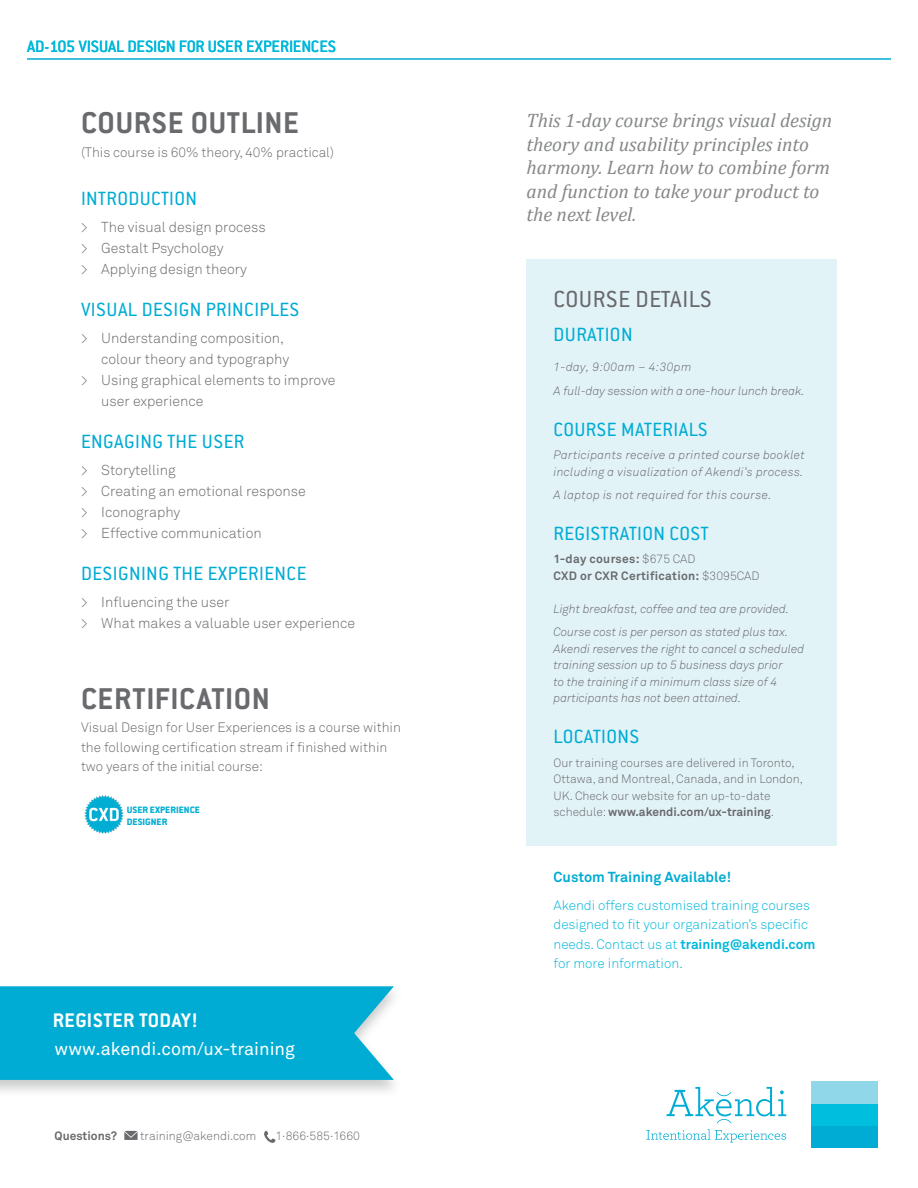
<style>
.page{position:relative;width:918px;height:1188px;background:#fff}
.page>*{position:absolute;margin:0;border:0;box-sizing:border-box;transform-origin:0 0}
.t1{font:700 33px "Conduit ITC Std";letter-spacing:.02em;color:#696a6d}
.t2{font:25.5px "Conduit ITC Std";letter-spacing:.02em;color:#696a6d}
.t3{font:700 21.6px "Conduit ITC Std";letter-spacing:.02em;color:#fff}
.t4{font:21px "Conduit ITC Std";letter-spacing:.02em;color:#00acd4}
.t5{font:italic 19.5px/23.4px "Cambria";color:#858789}
.t6{font:500 18px "Conduit ITC Std";letter-spacing:-.01em;color:#00b8db}
.t7{font:18px "Akkurat";color:#fff}
.t8{font:700 14.4px "Akkurat";color:#00acd4}
.t9{font:300 14.25px/21px "Akkurat";color:#696a6d}
.t10{font:300 13.5px/19.5px "Akkurat";color:#696a6d}
.t11{font:300 13.5px/19.5px "Akkurat";color:#00b8db}
.t12{font:italic 300 12px/16.5px "Akkurat";color:#696a6d}
.t13{font:300 12px/16.5px "Akkurat";color:#696a6d}
.t14{font:italic 300 12px/16.5px "Akkurat";letter-spacing:.025em;color:#696a6d}
.t15{font:700 12px/16.5px "Akkurat";letter-spacing:.025em;color:#696a6d}
.t16{font:700 12px "Akkurat";color:#696a6d}
.t17{font:800 10.2px/12.3px "Conduit ITC Std";color:#00add3}
.s1{font-weight:300}
.s2{font-weight:700}
</style>
<div class="page">
<svg style="left:667px;top:1087px;width:119px;height:36px"></svg>
<div style="left:811px;top:1125px;width:66px;height:23px;background:#00acd4"></div>
<div style="left:811px;top:1103px;width:66px;height:22px;background:#00bfde"></div>
<div style="left:811px;top:1081px;width:66px;height:22px;background:#91d7ea"></div>
<svg style="left:646px;top:1129px;width:140px;height:13px"></svg>
<svg style="left:0;top:986px;width:394px;height:94px;background:#0db0d5"></svg>
<svg style="left:124px;top:1131px;width:14px;height:9px"></svg>
<svg style="left:264px;top:1131px;width:11px;height:12px"></svg>
<div style="left:526px;top:259px;width:311px;height:587px;background:#e2f3f8"></div>
<hr style="left:27px;top:59px;width:864px;height:1px;background:#00acd4">
<img style="left:84px;top:795px;width:40px;height:39px">
<p class="t6" style="left:27px;top:35px;width:311px">AD-105 VISUAL DESIGN FOR USER EXPERIENCES</p>
<h1 class="t1" style="left:81px;top:103px;width:219px">COURSE OUTLINE</h1>
<p class="t10" style="left:81px;top:142px;width:255px">(This course is 60% theory, 40% practical)</p>
<h3 class="t4" style="left:81px;top:185px;width:118px">INTRODUCTION</h3>
<p class="t9" style="left:81px;top:217px;width:186px">&gt; The visual design process &gt; Gestalt Psychology<br>&gt; Applying design theory</p>
<h3 class="t4" style="left:81px;top:296px;width:220px">VISUAL DESIGN PRINCIPLES</h3>
<p class="t9" style="left:81px;top:328px;width:205px">&gt; Understanding composition,</p>
<p class="t9" style="left:101px;top:349px;width:189px">colour theory and typography</p>
<p class="t9" style="left:81px;top:370px;width:256px">&gt; Using graphical elements to improve</p>
<p class="t9" style="left:101px;top:391px;width:104px">user experience</p>
<h3 class="t4" style="left:81px;top:428px;width:165px">ENGAGING THE USER</h3>
<p class="t9" style="left:81px;top:460px;width:226px">&gt; Storytelling<br>&gt; Creating an emotional response &gt; Iconography<br>&gt; Effective communication</p>
<h3 class="t4" style="left:81px;top:560px;width:227px">DESIGNING THE EXPERIENCE</h3>
<p class="t9" style="left:81px;top:592px;width:276px">&gt; Influencing the user<br>&gt; What makes a valuable user experience</p>
<h1 class="t1" style="left:81px;top:678px;width:190px">CERTIFICATION</h1>
<p class="t10" style="left:81px;top:718px;width:321px">Visual Design for User Experiences is a course within the following certification stream if finished within two years of the initial course:</p>
<p class="t17" style="left:127px;top:804px;width:75px">USER EXPERIENCE<br>DESIGNER</p>
<h3 class="t3" style="left:53px;top:1007px;width:147px">REGISTER TODAY!</h3>
<p class="t7" style="left:55px;top:1037px;width:242px">www.akendi.com/ux-training</p>
<p class="t16" style="left:55px;top:1128px;width:64px">Questions?</p>
<p class="t13" style="left:140px;top:1127px;width:118px">training@akendi.com</p>
<p class="t13" style="left:275px;top:1127px;width:86px">1·866·585·1660</p>
<h3 class="t5" style="left:526px;top:108px;width:307px">This 1-day course brings visual design theory and usability principles into harmony. Learn how to combine form and function to take your product to the next level.</h3>
<h2 class="t2" style="left:554px;top:283px;width:160px">COURSE DETAILS</h2>
<h3 class="t4" style="left:554px;top:322px;width:81px">DURATION</h3>
<p class="t12" style="left:554px;top:355px;width:253px;line-height:23.2px">1-day, 9:00am – 4:30pm<br>A full-day session with a one-hour lunch break.</p>
<h3 class="t4" style="left:554px;top:417px;width:156px">COURSE MATERIALS</h3>
<p class="t14" style="left:554px;top:446px;width:253px">Participants receive a printed course booklet including a visualization of Akendi’s process.</p>
<p class="t14" style="left:554px;top:486px;width:220px">A laptop is not required for this course.</p>
<h3 class="t4" style="left:554px;top:521px;width:156px">REGISTRATION COST</h3>
<p class="t15" style="left:554px;top:551px;width:207px">1-day courses: <span class="s1">$675 CAD<br></span>CXD or CXR Certification: <span class="s1">$3095CAD</span></p>
<p class="t12" style="left:554px;top:597px;width:237px;line-height:23.2px">Light breakfast, coffee and tea are provided.<br>Course cost is per person as stated plus tax.</p>
<p class="t12" style="left:554px;top:640px;width:252px">Akendi reserves the right to cancel a scheduled training session up to 5 business days prior<br>to the training if a minimum class size of 4 participants has not been attained.</p>
<h3 class="t4" style="left:554px;top:724px;width:88px">LOCATIONS</h3>
<p class="t13" style="left:554px;top:754px;width:251px">Our training courses are delivered in Toronto, Ottawa, and Montreal, Canada, and in London, UK. Check our website for an up-to-date schedule: <span class="s2">www.akendi.com/ux-training</span>.</p>
<p class="t8" style="left:554px;top:868px;width:179px">Custom Training Available!</p>
<p class="t11" style="left:554px;top:895px;width:263px">Akendi offers customised training courses designed to fit your organization’s specific needs. Contact us at <span class="s2">training@akendi.com </span>for more information.</p>
</div>
